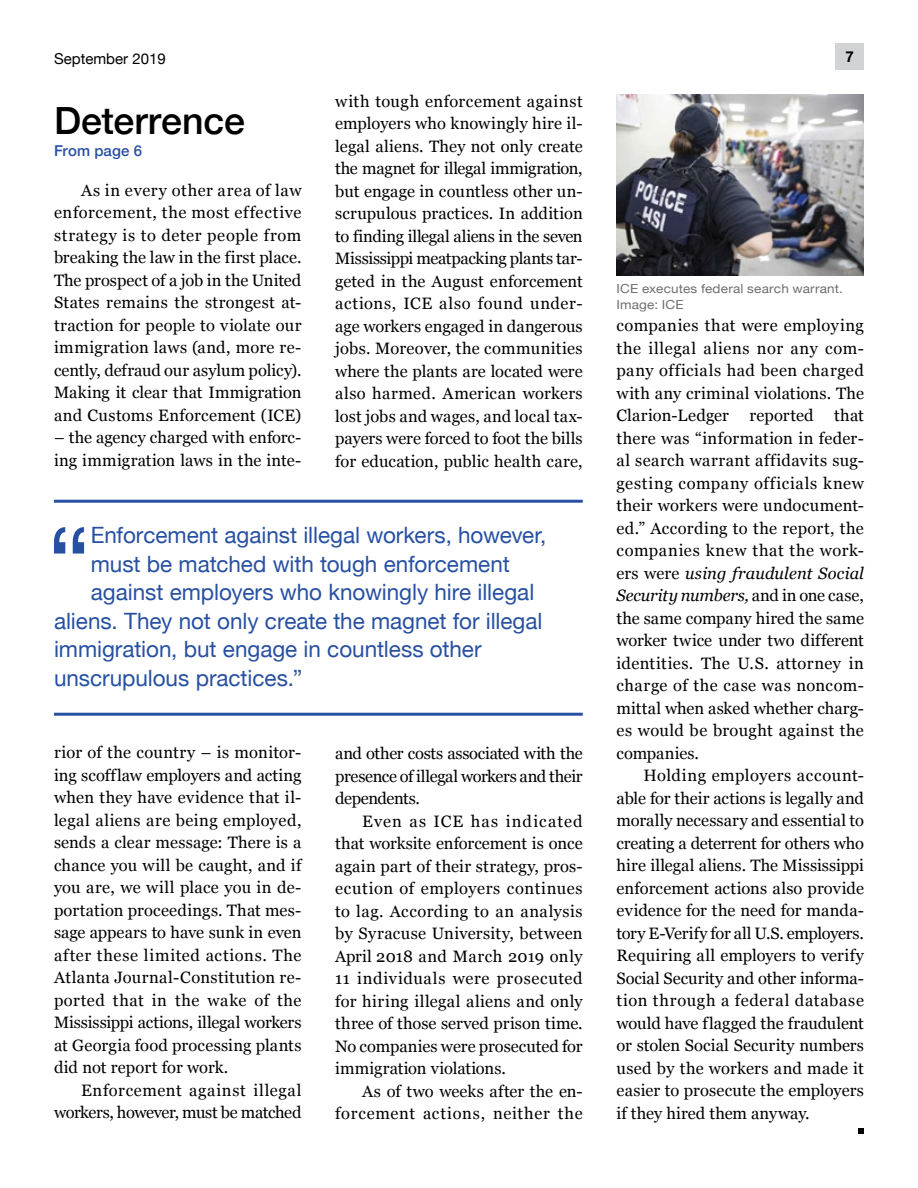
<style>
.page{position:relative;width:918px;height:1188px;background:#fff}
.page>*{position:absolute;margin:0;border:0;box-sizing:border-box;transform-origin:0 0}
.Pull_Quote{font:102.3px "Helvetica Neue";color:#2750a2}
.Article__continuatio{font:500 37.5px "Helvetica Neue";color:#000}
.Pull_Quote-2{font:22.5px "Helvetica Neue";letter-spacing:-.005em;color:#2750a2}
.Body_Paragraph{font:16.5px/22.5px "Georgia";letter-spacing:.005em;color:#000;text-align:justify}
.Body_Paragraph-2{font:16.5px/22.5px "Georgia";letter-spacing:.035em;color:#000;text-align:right}
.t1{font:15px "Helvetica Neue";color:#000}
.Article__To_be_conti{font:500 15px "Helvetica Neue";letter-spacing:.01em;color:#2750a2}
.t2{font:700 15px "Helvetica Neue";color:#000}
.t3{font:12.45px/16.2px "Helvetica Neue";letter-spacing:.015em;color:#6d6e71;scale:1.09 1}
.s1{font-style:italic}
</style>
<div class="page">
<div style="left:835px;top:43px;width:29px;height:27px;background:#d1d3d4"></div>
<svg style="left:859px;top:1129px;width:5px;height:5px"></svg>
<hr style="left:54px;top:500px;width:529px;height:3px;background:#2750a2">
<hr style="left:54px;top:713px;width:529px;height:3px;background:#2750a2">
<img style="left:616px;top:94px;width:248px;height:181px">
<p class="t1" style="left:54px;top:48px;width:113px">September 2019</p>
<p class="t2" style="left:846px;top:45px;width:10px">7</p>
<p class="Article__continuatio" style="left:54px;top:91px;width:193px">Deterrence</p>
<p class="Article__To_be_conti" style="left:54px;top:138px;width:90px">From page 6</p>
<p class="Body_Paragraph" style="left:54px;top:178px;width:249px;text-indent:27px">As in every other area of law enforcement, the most effective strategy is to deter people from breaking the law in the first place.<br>The prospect of a job in the United States remains the strongest at&shy;traction for people to violate our immigration laws (and, more re&shy;cently, defraud our asylum policy).<br>Making it clear that Immigration and Customs Enforcement (ICE)</p>
<p class="Body_Paragraph" style="left:54px;top:425px;width:249px">– the agency charged with enforc&shy;ing immigration laws in the inte-</p>
<p class="Body_Paragraph" style="left:335px;top:89px;width:249px">with tough enforcement against employers who knowingly hire il&shy;legal aliens. They not only create the magnet for illegal immigration, but engage in countless other un&shy;scrupulous practices. In addition to finding illegal aliens in the seven Mississippi meatpacking plants tar&shy;geted in the August enforcement actions, ICE also found under&shy;age workers engaged in dangerous jobs. Moreover, the communities where the plants are located were also harmed. American workers lost jobs and wages, and local tax&shy;payers were forced to foot the bills for education, public health care,</p>
<p class="Pull_Quote" style="left:47px;top:490px;width:45px">“</p>
<p class="Pull_Quote-2" style="left:91px;top:519px;width:457px">Enforcement against illegal workers, however,</p>
<p class="Pull_Quote-2" style="left:91px;top:547px;width:421px">must be matched with tough enforcement</p>
<p class="Pull_Quote-2" style="left:91px;top:576px;width:445px">against employers who knowingly hire illegal</p>
<p class="Pull_Quote-2" style="left:54px;top:604px;width:490px">aliens. They not only create the magnet for illegal</p>
<p class="Pull_Quote-2" style="left:54px;top:633px;width:429px">immigration, but engage in countless other</p>
<p class="Pull_Quote-2" style="left:54px;top:661px;width:250px">unscrupulous practices.”</p>
<p class="Body_Paragraph" style="left:54px;top:740px;width:249px">rior of the country – is monitor&shy;ing scofflaw employers and acting when they have evidence that il&shy;legal aliens are being employed, sends a clear message: There is a chance you will be caught, and if you are, we will place you in de&shy;portation proceedings. That mes&shy;sage appears to have sunk in even after these limited actions. The Atlanta Journal-Constitution re&shy;ported that in the wake of the Mississippi actions, illegal workers at Georgia food processing plants did not report for work.</p>
<p class="Body_Paragraph" style="left:54px;top:1078px;width:249px;text-align:right">Enforcement against illegal workers, however, must be matched</p>
<p class="Body_Paragraph" style="left:335px;top:742px;width:249px">and other costs associated with the presence of illegal workers and their dependents.</p>
<p class="Body_Paragraph" style="left:335px;top:809px;width:249px;text-indent:27px">Even as ICE has indicated that worksite enforcement is once again part of their strategy, pros&shy;ecution of employers continues to lag. According to an analysis by Syracuse University, between April 2018 and March 2019 only 11 individuals were prosecuted for hiring illegal aliens and only three of those served prison time.<br>No companies were prosecuted for immigration violations.</p>
<p class="Body_Paragraph-2" style="left:335px;top:1079px;width:249px">As of two weeks after the en&shy;forcement actions, neither the</p>
<p class="t3" style="left:616px;top:281px;width:209px">ICE executes federal search warrant.<br>Image: ICE</p>
<p class="Body_Paragraph" style="left:616px;top:314px;width:249px">companies that were employing the illegal aliens nor any com&shy;pany officials had been charged with any criminal violations. The Clarion-Ledger reported that there was “information in feder&shy;al search warrant affidavits sug&shy;gesting company officials knew their workers were undocument&shy;ed.” According to the report, the companies knew that the work&shy;ers were <span class="s1">using fraudulent Social Security numbers,</span> and in one case, the same company hired the same worker twice under two different identities. The U.S. attorney in charge of the case was noncom&shy;mittal when asked whether charg&shy;es would be brought against the companies.</p>
<p class="Body_Paragraph" style="left:616px;top:764px;width:249px;text-indent:27px">Holding employers account&shy;able for their actions is legally and morally necessary and essential to creating a deterrent for others who hire illegal aliens. The Mississippi enforcement actions also provide evidence for the need for manda&shy;tory E-Verify for all U.S. employers.<br>Requiring all employers to verify Social Security and other informa&shy;tion through a federal database would have flagged the fraudulent or stolen Social Security numbers used by the workers and made it easier to prosecute the employers if they hired them anyway.</p>
</div>
